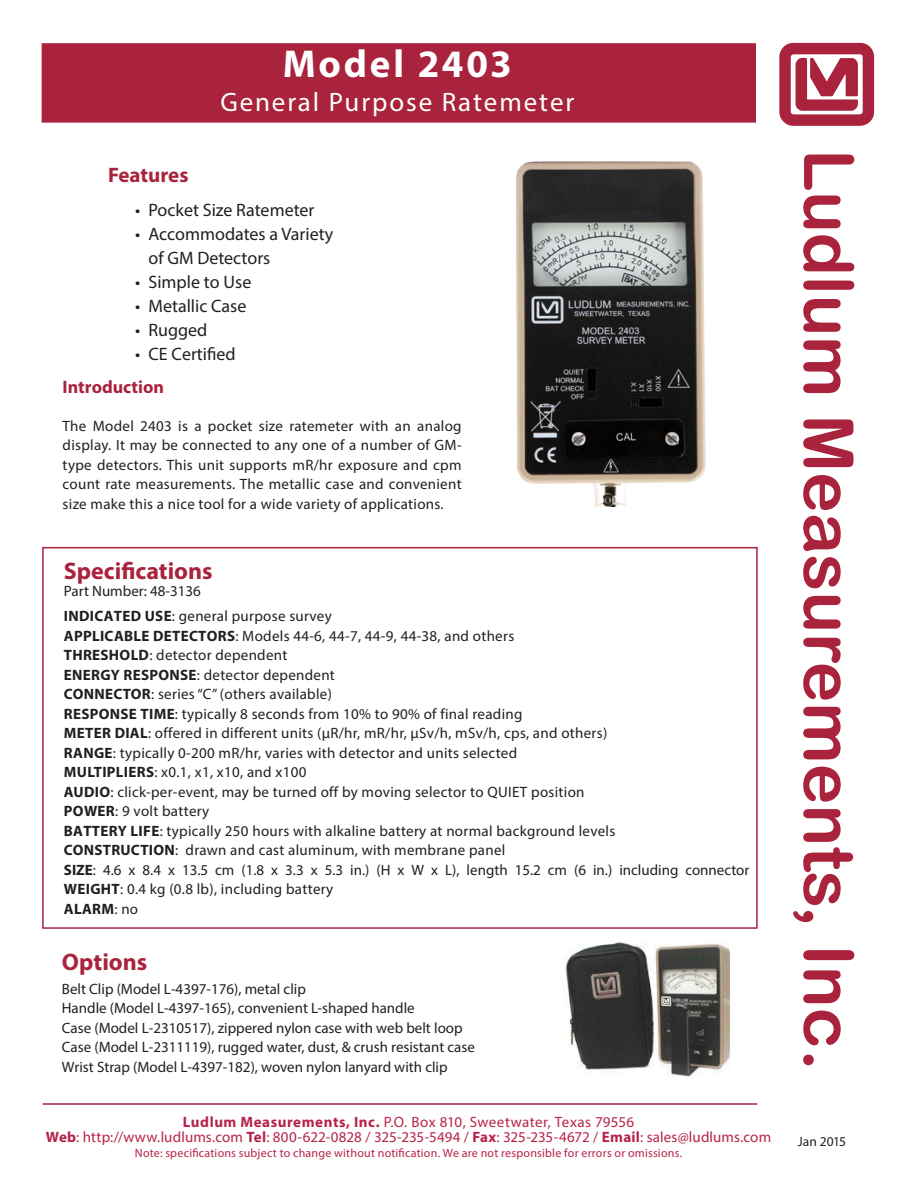
<style>
.page{position:relative;width:918px;height:1188px;background:#fff}
.page>*{position:absolute;margin:0;border:0;box-sizing:border-box;transform-origin:0 0}
.t1{font:69px "Arial Rounded MT Bold";color:#a9233d}
.t2{font:700 39px "Myriad Pro";letter-spacing:.07em;color:#fff}
.t3{font:26.7px "Myriad Pro";letter-spacing:.07em;color:#fff}
.Subhead_2{font:700 24px "Myriad Pro";color:#a9233d}
.Subhead_2-2{font:700 21px "Myriad Pro";color:#a9233d}
.t4{font:18px/24px "Myriad Pro";color:#231f20}
.t5{font:700 18px "Myriad Pro";color:#a9233d}
.Subhead_2-3{font:15px/19.5px "Myriad Pro";letter-spacing:.02em;color:#231f20;text-align:justify}
.Subhead_2-4{font:15px "Myriad Pro";color:#231f20}
.t6{font:15px "Myriad Pro";letter-spacing:.01em;color:#b72348}
.t7{font:700 15px "Myriad Pro";letter-spacing:.02em;color:#231f20}
.t8{font:13.5px "Myriad Pro";letter-spacing:-.005em;color:#231f20}
.t9{font:12px "Myriad Pro";letter-spacing:.02em;color:#b72348}
.s1{font-weight:700}
.s2{font-weight:400}
.s3{font-size:72px}
</style>
<div class="page">
<img style="left:779px;top:42px;width:96px;height:84px">
<hr style="left:43px;top:1103px;width:714px;height:2px;background:#a9233d">
<img style="left:515px;top:161px;width:191px;height:345px">
<div style="left:42px;top:547px;width:716px;height:382px;border:2px solid #a9233d"></div>
<img style="left:566px;top:942px;width:164px;height:136px">
<div style="left:42px;top:43px;width:714px;height:80px;background:#a9233d;border:2px solid #a9233d"></div>
<p class="t2" style="left:283px;top:38px;width:231px">Model 2403</p>
<p class="t3" style="left:220px;top:86px;width:355px">General Purpose Ratemeter</p>
<p class="Subhead_2-2" style="left:108px;top:161px;width:82px">Features</p>
<p class="t4" style="left:135px;top:198px;width:181px">• Pocket Size Ratemeter</p>
<p class="t4" style="left:148px;top:222px;width:186px;text-indent:-14px">• Accommodates a Variety of GM Detectors</p>
<p class="t4" style="left:135px;top:270px;width:118px">• Simple to Use</p>
<p class="t4" style="left:135px;top:294px;width:113px">• Metallic Case</p>
<p class="t4" style="left:135px;top:318px;width:74px">• Rugged</p>
<p class="t4" style="left:135px;top:342px;width:102px">• CE Certified</p>
<p class="t5" style="left:63px;top:375px;width:103px">Introduction</p>
<p class="Subhead_2-3" style="left:63px;top:416px;width:401px">The Model 2403 is a pocket size ratemeter with an analog display. It may be connected to any one of a number of GM&shy;type detectors. This unit supports mR/hr exposure and cpm count rate measurements. The metallic case and convenient size make this a nice tool for a wide variety of applications.</p>
<p class="Subhead_2" style="left:64px;top:555px;width:150px">Specifications</p>
<p class="Subhead_2-4" style="left:64px;top:581px;width:139px">Part Number: 48-3136</p>
<p class="Subhead_2-3" style="left:64px;top:606px;width:269px"><span class="s1">INDICATED USE</span>: general purpose survey</p>
<p class="Subhead_2-3" style="left:64px;top:626px;width:452px"><span class="s1">APPLICABLE DETECTORS</span>: Models 44-6, 44-7, 44-9, 44-38, and others</p>
<p class="Subhead_2-3" style="left:64px;top:645px;width:225px"><span class="s1">THRESHOLD</span>: detector dependent</p>
<p class="Subhead_2-3" style="left:64px;top:665px;width:273px"><span class="s1">ENERGY RESPONSE</span>: detector dependent</p>
<p class="Subhead_2-3" style="left:64px;top:684px;width:270px"><span class="s1">CONNECTOR</span>: series “C” (others available)</p>
<p class="Subhead_2-3" style="left:64px;top:704px;width:460px"><span class="s1">RESPONSE TIME</span>: typically 8 seconds from 10% to 90% of final reading</p>
<p class="Subhead_2-3" style="left:64px;top:723px;width:545px"><span class="s1">METER DIAL</span>: offered in different units (µR/hr, mR/hr, µSv/h, mSv/h, cps, and others)</p>
<p class="Subhead_2-3" style="left:64px;top:743px;width:455px"><span class="s1">RANGE</span>: typically 0-200 mR/hr, varies with detector and units selected</p>
<p class="Subhead_2-3" style="left:64px;top:762px;width:244px"><span class="s1">MULTIPLIERS</span>: x0.1, x1, x10, and x100</p>
<p class="Subhead_2-3" style="left:64px;top:782px;width:522px"><span class="s1">AUDIO</span>: click-per-event, may be turned off by moving selector to QUIET position</p>
<p class="Subhead_2-3" style="left:64px;top:801px;width:147px"><span class="s1">POWER</span>: 9 volt battery</p>
<p class="Subhead_2-3" style="left:64px;top:821px;width:553px"><span class="s1">BATTERY LIFE</span>: typically 250 hours with alkaline battery at normal background levels</p>
<p class="Subhead_2-3" style="left:64px;top:840px;width:443px"><span class="s1">CONSTRUCTION</span>: drawn and cast aluminum, with membrane panel</p>
<p class="Subhead_2-4" style="left:64px;top:860px;width:687px"><span class="s1">SIZE</span>: 4.6 x 8.4 x 13.5 cm (1.8 x 3.3 x 5.3 in.) (H x W x L), length 15.2 cm (6 in.) including connector</p>
<p class="Subhead_2-3" style="left:64px;top:879px;width:271px"><span class="s1">WEIGHT</span>: 0.4 kg (0.8 lb), including battery</p>
<p class="t7" style="left:64px;top:899px;width:76px">ALARM<span class="s2">: no</span></p>
<p class="Subhead_2" style="left:62px;top:946px;width:87px">Options</p>
<p class="Subhead_2-4" style="left:62px;top:979px;width:246px">Belt Clip (Model L-4397-176), metal clip</p>
<p class="Subhead_2-4" style="left:62px;top:999px;width:354px">Handle (Model L-4397-165), convenient L-shaped handle</p>
<p class="Subhead_2-4" style="left:62px;top:1018px;width:402px">Case (Model L-2310517), zippered nylon case with web belt loop</p>
<p class="Subhead_2-4" style="left:62px;top:1038px;width:415px">Case (Model L-2311119), rugged water, dust, &amp; crush resistant case</p>
<p class="Subhead_2-4" style="left:62px;top:1057px;width:387px">Wrist Strap (Model L-4397-182), woven nylon lanyard with clip</p>
<p class="t6" style="left:183px;top:1113px;width:453px"><span class="s1">Ludlum Measurements, Inc.</span> P.O. Box 810, Sweetwater, Texas 79556</p>
<p class="t6" style="left:46px;top:1128px;width:727px"><span class="s1">Web</span>: http://www.ludlums.com <span class="s1">Tel</span>: 800-622-0828 / 325-235-5494 / <span class="s1">Fax</span>: 325-235-4672 / <span class="s1">Email</span>: sales@ludlums.com</p>
<p class="t9" style="left:135px;top:1146px;width:549px">Note: specifications subject to change without notification. We are not responsible for errors or omissions.</p>
<p class="t1" style="left:869px;top:149px;width:923px;rotate:90deg">Ludlum Measurements, Inc<span class="s3">.</span></p>
<p class="t8" style="left:798px;top:1133px;width:50px">Jan 2015</p>
</div>
